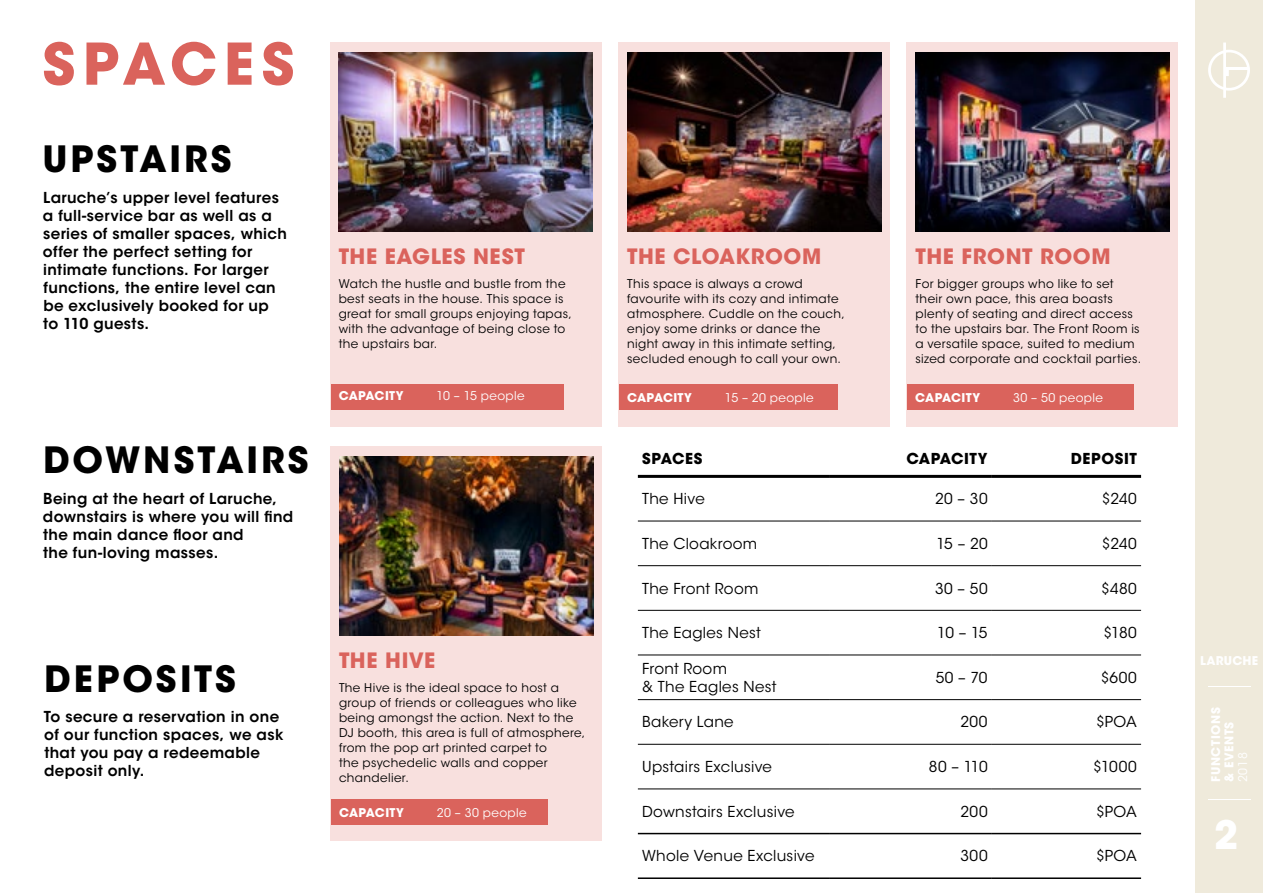
<style>
.page{position:relative;width:1263px;height:893px;background:#fff}
.page>*{position:absolute;margin:0;border:0;box-sizing:border-box;transform-origin:0 0}
.t1{font:700 57px "ITC Avant Garde Std";letter-spacing:.115em;color:#da635c}
.t2{font:700 39px "ITC Avant Garde Std";color:#fff}
.t3{font:700 36px "ITC Avant Garde Std";letter-spacing:.085em;color:#000}
.t4{font:700 21px "ITC Avant Garde Std";letter-spacing:.03em;color:#da635c}
.t5{font:600 15px/18px "ITC Avant Garde Std";letter-spacing:.025em;color:#000}
.t6{font:15px/18px "ITC Avant Garde Std";letter-spacing:.02em;color:#000}
.t7{font:700 15px "ITC Avant Garde Std";letter-spacing:.035em;color:#000}
.t8{font:12px/15px "ITC Avant Garde Std";letter-spacing:.03em;color:#000}
.t9{font:12px "ITC Avant Garde Std";letter-spacing:.035em;color:#fff}
.t10{font:700 12px "ITC Avant Garde Std";letter-spacing:.03em;color:#fff}
.t11{font:700 12px/13.5px "ITC Avant Garde Std";letter-spacing:.05em;color:#fff}
</style>
<div class="page">
<div style="left:1195px;top:0;width:68px;height:893px;background:#efeadb"></div>
<hr style="left:1208px;top:799px;width:42px;height:1px;background:#fff">
<hr style="left:1208px;top:686px;width:42px;height:1px;background:#fff">
<svg style="left:1208px;top:43px;width:42px;height:55px"></svg>
<hr style="left:638px;top:475px;width:192px;height:3px;background:#000">
<hr style="left:830px;top:475px;width:162px;height:3px;background:#000">
<hr style="left:992px;top:475px;width:149px;height:3px;background:#000">
<hr style="left:638px;top:521px;width:192px;height:1px;background:#000">
<hr style="left:830px;top:521px;width:162px;height:1px;background:#000">
<hr style="left:992px;top:521px;width:149px;height:1px;background:#000">
<hr style="left:638px;top:565px;width:192px;height:1px;background:#000">
<hr style="left:830px;top:565px;width:162px;height:1px;background:#000">
<hr style="left:992px;top:565px;width:149px;height:1px;background:#000">
<hr style="left:638px;top:610px;width:192px;height:1px;background:#000">
<hr style="left:830px;top:610px;width:162px;height:1px;background:#000">
<hr style="left:992px;top:610px;width:149px;height:1px;background:#000">
<hr style="left:638px;top:655px;width:192px;height:1px;background:#000">
<hr style="left:830px;top:655px;width:162px;height:1px;background:#000">
<hr style="left:992px;top:655px;width:149px;height:1px;background:#000">
<hr style="left:638px;top:699px;width:192px;height:1px;background:#000">
<hr style="left:830px;top:699px;width:162px;height:1px;background:#000">
<hr style="left:992px;top:699px;width:149px;height:1px;background:#000">
<hr style="left:638px;top:744px;width:192px;height:1px;background:#000">
<hr style="left:830px;top:744px;width:162px;height:1px;background:#000">
<hr style="left:992px;top:744px;width:149px;height:1px;background:#000">
<hr style="left:638px;top:788px;width:192px;height:1px;background:#000">
<hr style="left:830px;top:788px;width:162px;height:1px;background:#000">
<hr style="left:992px;top:788px;width:149px;height:1px;background:#000">
<hr style="left:638px;top:833px;width:192px;height:1px;background:#000">
<hr style="left:830px;top:833px;width:162px;height:1px;background:#000">
<hr style="left:992px;top:833px;width:149px;height:1px;background:#000">
<hr style="left:638px;top:877px;width:192px;height:2px;background:#000">
<hr style="left:830px;top:877px;width:162px;height:2px;background:#000">
<hr style="left:992px;top:877px;width:149px;height:2px;background:#000">
<div style="left:331px;top:43px;width:271px;height:384px;background:#f8e0de"></div>
<div style="left:619px;top:43px;width:271px;height:384px;background:#f8e0de"></div>
<div style="left:907px;top:43px;width:271px;height:384px;background:#f8e0de"></div>
<img style="left:627px;top:52px;width:254px;height:180px">
<img style="left:339px;top:52px;width:253px;height:180px">
<img style="left:915px;top:52px;width:254px;height:180px">
<div style="left:331px;top:384px;width:232px;height:26px;background:#da635c"></div>
<div style="left:619px;top:384px;width:219px;height:26px;background:#da635c"></div>
<div style="left:907px;top:384px;width:226px;height:26px;background:#da635c"></div>
<div style="left:331px;top:446px;width:271px;height:395px;background:#f8e0de"></div>
<img style="left:339px;top:456px;width:254px;height:180px">
<div style="left:331px;top:799px;width:217px;height:26px;background:#da635c"></div>
<h1 class="t1" style="left:43px;top:27px;width:253px">SPACES</h1>
<h3 class="t3" style="left:42px;top:136px;width:191px">UPSTAIRS</h3>
<p class="t5" style="left:43px;top:189px;width:246px">Laruche’s upper level features a full-service bar as well as a series of smaller spaces, which offer the perfect setting for intimate functions. For larger functions, the entire level can be exclusively booked for up to 110 guests.</p>
<h3 class="t3" style="left:43px;top:436px;width:267px">DOWNSTAIRS</h3>
<p class="t5" style="left:43px;top:489px;width:252px">Being at the heart of Laruche, downstairs is where you will find the main dance floor and<br>the fun-loving masses.</p>
<h3 class="t3" style="left:44px;top:655px;width:193px">DEPOSITS</h3>
<p class="t5" style="left:44px;top:708px;width:241px">To secure a reservation in one of our function spaces, we ask that you pay a redeemable deposit only.</p>
<h3 class="t4" style="left:339px;top:243px;width:188px">THE EAGLES NEST</h3>
<p class="t8" style="left:339px;top:276px;width:235px">Watch the hustle and bustle from the best seats in the house. This space is great for small groups enjoying tapas, with the advantage of being close to the upstairs bar.</p>
<h3 class="t4" style="left:627px;top:243px;width:196px">THE CLOAKROOM</h3>
<p class="t8" style="left:627px;top:276px;width:219px">This space is always a crowd favourite with its cozy and intimate atmosphere. Cuddle on the couch, enjoy some drinks or dance the night away in this intimate setting, secluded enough to call your own.</p>
<h3 class="t4" style="left:915px;top:243px;width:197px">THE FRONT ROOM</h3>
<p class="t8" style="left:915px;top:276px;width:227px">For bigger groups who like to set their own pace, this area boasts plenty of seating and direct access to the upstairs bar. The Front Room is a versatile space, suited to medium sized corporate and cocktail parties.</p>
<p class="t10" style="left:339px;top:388px;width:66px">CAPACITY</p>
<p class="t9" style="left:436px;top:389px;width:90px">10 – 15 people</p>
<p class="t10" style="left:627px;top:389px;width:66px">CAPACITY</p>
<p class="t9" style="left:725px;top:390px;width:90px">15 – 20 people</p>
<p class="t10" style="left:915px;top:389px;width:66px">CAPACITY</p>
<p class="t9" style="left:1013px;top:390px;width:91px">30 – 50 people</p>
<h3 class="t4" style="left:339px;top:647px;width:98px">THE HIVE</h3>
<p class="t8" style="left:339px;top:680px;width:248px">The Hive is the ideal space to host a group of friends or colleagues who like being amongst the action. Next to the<br>DJ booth, this area is full of atmosphere, from the pop art printed carpet to<br>the psychedelic walls and copper chandelier.</p>
<p class="t10" style="left:339px;top:805px;width:66px">CAPACITY</p>
<p class="t9" style="left:437px;top:805px;width:91px">20 – 30 people</p>
<p class="t7" style="left:642px;top:449px;width:62px">SPACES</p>
<p class="t7" style="left:906px;top:449px;width:83px">CAPACITY</p>
<p class="t7" style="left:1071px;top:449px;width:68px">DEPOSIT</p>
<p class="t6" style="left:642px;top:490px;width:64px">The Hive</p>
<p class="t6" style="left:935px;top:490px;width:54px">20 – 30</p>
<p class="t6" style="left:1102px;top:490px;width:36px">$240</p>
<p class="t6" style="left:642px;top:535px;width:117px">The Cloakroom</p>
<p class="t6" style="left:936px;top:535px;width:53px">15 – 20</p>
<p class="t6" style="left:1102px;top:535px;width:36px">$240</p>
<p class="t6" style="left:642px;top:579px;width:118px">The Front Room</p>
<p class="t6" style="left:935px;top:579px;width:54px">30 – 50</p>
<p class="t6" style="left:1101px;top:579px;width:37px">$480</p>
<p class="t6" style="left:642px;top:624px;width:120px">The Eagles Nest</p>
<p class="t6" style="left:937px;top:624px;width:52px">10 – 15</p>
<p class="t6" style="left:1103px;top:624px;width:35px">$180</p>
<p class="t6" style="left:642px;top:660px;width:136px">Front Room<br>&amp; The Eagles Nest</p>
<p class="t6" style="left:936px;top:669px;width:53px">50 – 70</p>
<p class="t6" style="left:1101px;top:669px;width:38px">$600</p>
<p class="t6" style="left:642px;top:713px;width:93px">Bakery Lane</p>
<p class="t6" style="left:960px;top:713px;width:29px">200</p>
<p class="t6" style="left:1096px;top:713px;width:42px">$POA</p>
<p class="t6" style="left:642px;top:758px;width:131px">Upstairs Exclusive</p>
<p class="t6" style="left:929px;top:758px;width:60px">80 – 110</p>
<p class="t6" style="left:1093px;top:758px;width:45px">$1000</p>
<p class="t6" style="left:642px;top:802px;width:154px">Downstairs Exclusive</p>
<p class="t6" style="left:960px;top:802px;width:29px">200</p>
<p class="t6" style="left:1096px;top:802px;width:42px">$POA</p>
<p class="t6" style="left:642px;top:847px;width:174px">Whole Venue Exclusive</p>
<p class="t6" style="left:960px;top:847px;width:29px">300</p>
<p class="t6" style="left:1096px;top:847px;width:42px">$POA</p>
<p class="t10" style="left:1200px;top:653px;width:59px">LARUCHE</p>
<p class="t11" style="left:1209px;top:782px;width:76px;rotate:-90deg">FUNCTIONS &amp; EVENTS</p>
<p class="t9" style="left:1235px;top:782px;width:31px;rotate:-90deg">2018</p>
<h2 class="t2" style="left:1214px;top:810px;width:26px">2</h2>
</div>
